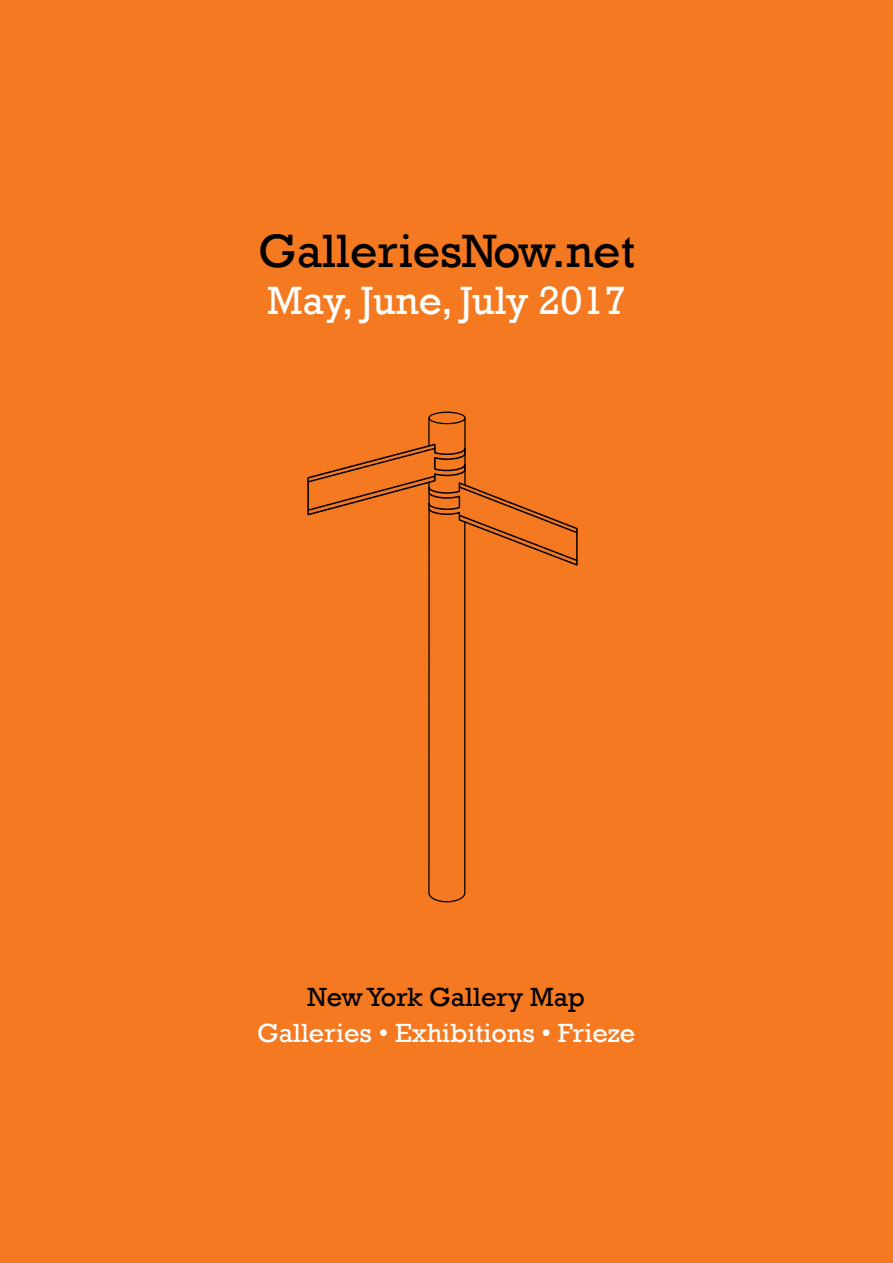
<style>
.page{position:relative;width:893px;height:1263px;background:#f47920}
.page>*{position:absolute;margin:0;border:0;box-sizing:border-box;transform-origin:0 0}
.t1{font:48px "Rockwell";color:#000}
.t2{font:40.5px "Rockwell";color:#fff}
.t3{font:27px "Rockwell";color:#fff}
.t4{font:27px "Rockwell";color:#000}
</style>
<div class="page">
<hr style="left:464px;top:419px;width:2px;height:66px;background:#000">
<hr style="left:428px;top:418px;width:2px;height:28px;background:#000">
<div style="left:428px;top:412px;width:38px;height:12px;border:1px solid #000;border-radius:50%"></div>
<svg style="left:307px;top:442px;width:271px;height:461px"></svg>
<h1 class="t1" style="left:258px;top:224px;width:378px">GalleriesNow.net</h1>
<h2 class="t2" style="left:267px;top:277px;width:361px">May, June, July 2017</h2>
<p class="t4" style="left:307px;top:981px;width:279px">New York Gallery Map</p>
<p class="t3" style="left:257px;top:1017px;width:380px">Galleries • Exhibitions • Frieze</p>
</div>
